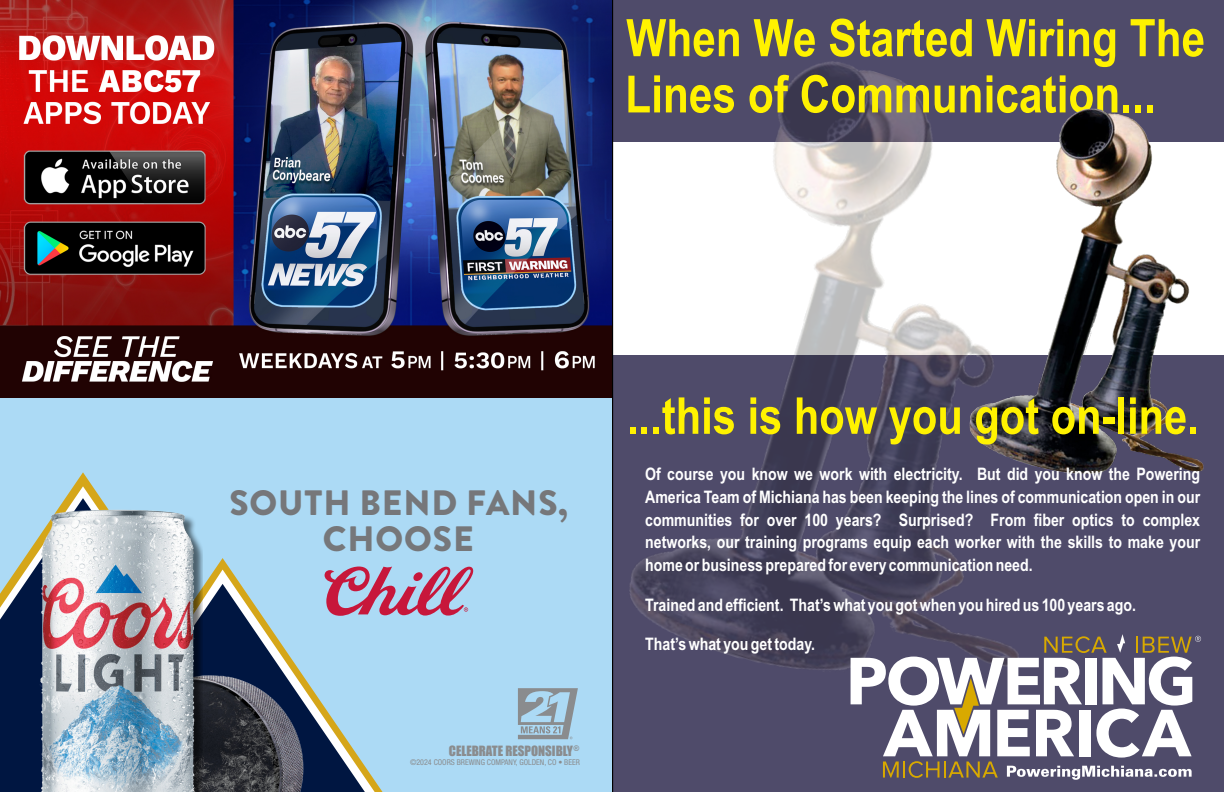
<style>
.page{position:relative;width:1224px;height:792px;background:#fff}
.page>*{position:absolute;margin:0;border:0;box-sizing:border-box;transform-origin:0 0}
.t1{font:700 51.7px/56.2px "Arial Narrow";color:#fff200}
.t2{font:700 50.8px "Arial Narrow";color:#fff200}
.t3{font:900 35.2px/35.6px "Brandon Grotesque";letter-spacing:.025em;color:#76777a;text-align:center}
.t4{font:700 17.2px/22.9px "Arial Narrow";color:#fff;text-align:justify}
.t5{font:13px "Impact";color:#8a8c8e}
.t6{font:condensed 8px "Helvetica Neue";color:#8a8c8e}
</style>
<div class="page">
<div style="left:0;top:394px;width:612px;height:398px;background:#acdaf5"></div>
<svg style="left:0;top:558px;width:372px;height:234px"></svg>
<img style="left:203px;top:663px;width:114px;height:129px">
<img style="left:22px;top:498px;width:181px;height:294px">
<svg style="left:325px;top:567px;width:148px;height:49px"></svg>
<svg style="left:518px;top:688px;width:60px;height:51px"></svg>
<img style="left:0;top:0;width:612px;height:398px">
<div style="left:612px;top:0;width:612px;height:792px;background:#4f4b6a"></div>
<img style="left:617px;top:47px;width:409px;height:647px">
<img style="left:970px;top:109px;width:233px;height:365px">
<svg style="left:851px;top:634px;width:350px;height:146px"></svg>
<h1 class="t1" style="left:625px;top:7px;width:581px">When We Started Wiring The<br>Lines of Communication...</h1>
<h3 class="t3" style="left:229px;top:486px;width:340px">SOUTH BEND FANS,<br>CHOOSE</h3>
<p class="t5" style="left:449px;top:741px;width:132px">CELEBRATE RESPONSIBLY<sup>®</sup></p>
<p class="t6" style="left:410px;top:757px;width:171px">©2024 COORS BREWING COMPANY, GOLDEN, CO • BEER</p>
<h2 class="t2" style="left:627px;top:377px;width:573px">...this is how you got on-line.</h2>
<p class="t4" style="left:645px;top:462px;width:556px">Of course you know we work with electricity. But did you know the Powering America Team of Michiana has been keeping the lines of communication open in our communities for over 100 years? Surprised? From fiber optics to complex networks, our training programs equip each worker with the skills to make your home or business prepared for every communication need.</p>
<p class="t4" style="left:645px;top:592px;width:492px">Trained and efficient. That’s what you got when you hired us 100 years ago.</p>
<p class="t4" style="left:645px;top:632px;width:171px">That’s what you get today.</p>
</div>
